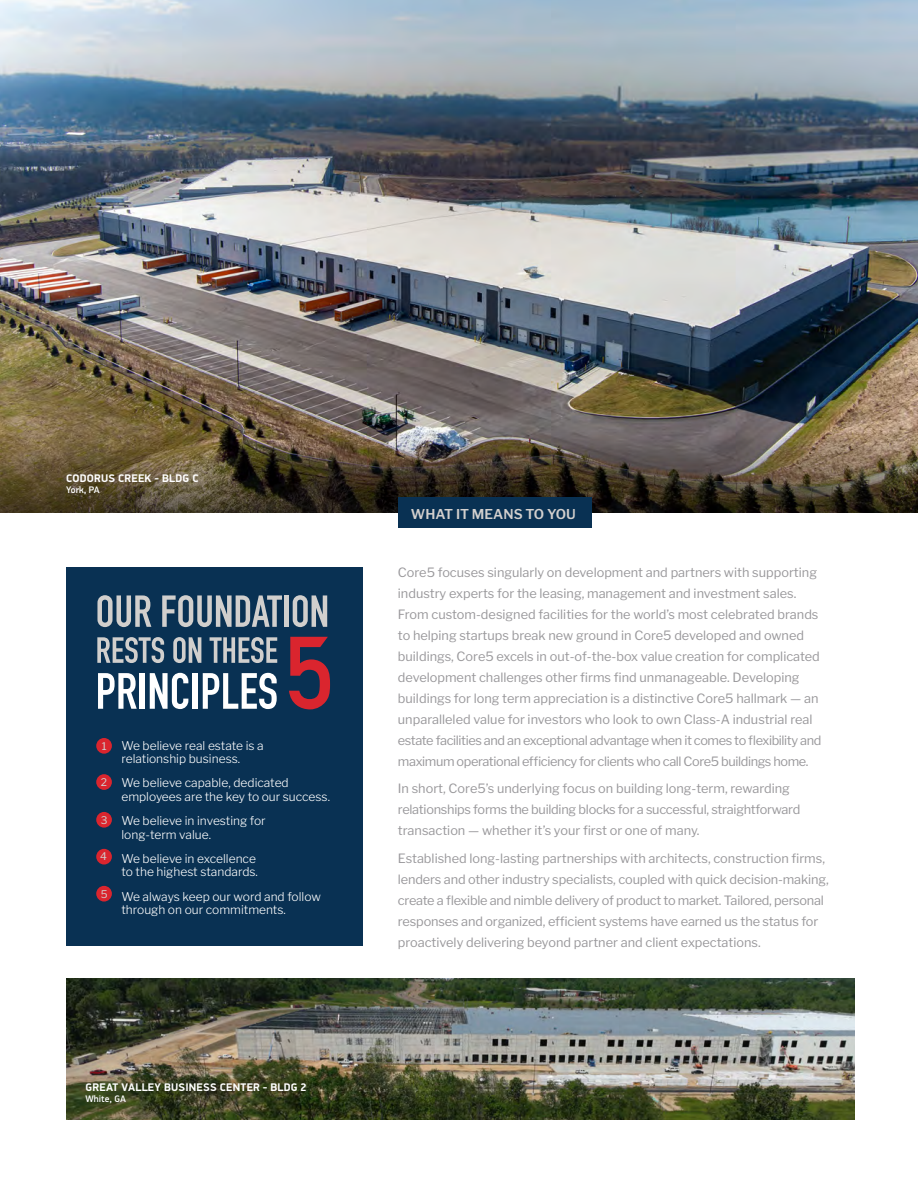
<style>
.page{position:relative;width:918px;height:1188px;background:#fff}
.page>*{position:absolute;margin:0;border:0;box-sizing:border-box;transform-origin:0 0}
.t1{font:600 13.5px "Libre Franklin";color:#d3d0ce}
.t2{font:12.75px/21px "Libre Franklin";color:#99989b}
.t3{font:300 12px/13.5px "Libre Franklin";color:#fff}
.t4{font:700 11.1px "PFDIN Display Pro";letter-spacing:.02em;color:#fff}
.t5{font:10.5px "Libre Franklin";color:#d1cfcd}
.t6{font:500 9.45px "PFDIN Display Pro";color:#fff}
</style>
<div class="page">
<img style="left:0;top:0;width:918px;height:432px">
<img style="left:0;top:432px;width:918px;height:81px">
<img style="left:66px;top:979px;width:788px;height:141px">
<div style="left:398px;top:498px;width:194px;height:30px;background:#093153"></div>
<div style="left:66px;top:567px;width:297px;height:379px;background:#093153"></div>
<div style="left:96px;top:738px;width:16px;height:16px;background:#da252e;border-radius:50%"></div>
<div style="left:96px;top:774px;width:16px;height:16px;background:#da252e;border-radius:50%"></div>
<div style="left:96px;top:812px;width:16px;height:16px;background:#da252e;border-radius:50%"></div>
<div style="left:96px;top:849px;width:16px;height:16px;background:#da252e;border-radius:50%"></div>
<div style="left:96px;top:886px;width:16px;height:16px;background:#da252e;border-radius:50%"></div>
<svg style="left:97px;top:595px;width:54px;height:32px"></svg>
<svg style="left:162px;top:595px;width:120px;height:32px"></svg>
<div style="left:284px;top:595px;width:5px;height:32px;background:#d1cfcd"></div>
<svg style="left:293px;top:595px;width:34px;height:32px"></svg>
<svg style="left:97px;top:637px;width:67px;height:26px"></svg>
<svg style="left:173px;top:637px;width:28px;height:26px"></svg>
<svg style="left:210px;top:637px;width:67px;height:26px"></svg>
<svg style="left:98px;top:673px;width:39px;height:36px"></svg>
<div style="left:140px;top:673px;width:5px;height:36px;background:#fff"></div>
<svg style="left:150px;top:673px;width:38px;height:36px"></svg>
<div style="left:193px;top:673px;width:5px;height:36px;background:#fff"></div>
<svg style="left:203px;top:673px;width:74px;height:36px"></svg>
<svg style="left:289px;top:637px;width:41px;height:72px"></svg>
<p class="t4" style="left:66px;top:471px;width:134px">CODORUS CREEK - BLDG C</p>
<p class="t6" style="left:66px;top:484px;width:35px">York, PA</p>
<p class="t5" style="left:102px;top:737px;width:6px">1</p>
<p class="t5" style="left:101px;top:774px;width:8px">2</p>
<p class="t5" style="left:101px;top:812px;width:8px">3</p>
<p class="t5" style="left:100px;top:848px;width:8px">4</p>
<p class="t5" style="left:101px;top:886px;width:8px">5</p>
<p class="t3" style="left:121px;top:737px;width:144px">We believe real estate is a relationship business.</p>
<p class="t3" style="left:121px;top:775px;width:210px">We believe capable, dedicated employees are the key to our success.</p>
<p class="t3" style="left:121px;top:813px;width:146px">We believe in investing for long-term value.</p>
<p class="t3" style="left:121px;top:851px;width:138px">We believe in excellence to the highest standards.</p>
<p class="t3" style="left:121px;top:889px;width:201px">We always keep our word and follow through on our commitments.</p>
<p class="t4" style="left:86px;top:1080px;width:222px">GREAT VALLEY BUSINESS CENTER - BLDG 2</p>
<p class="t6" style="left:86px;top:1093px;width:42px">White, GA</p>
<p class="t1" style="left:411px;top:504px;width:166px">WHAT IT MEANS TO YOU</p>
<p class="t2" style="left:398px;top:560px;width:425px">Core5 focuses singularly on development and partners with supporting industry experts for the leasing, management and investment sales.<br>From custom-designed facilities for the world’s most celebrated brands to helping startups break new ground in Core5 developed and owned buildings, Core5 excels in out-of-the-box value creation for complicated development challenges other firms find unmanageable. Developing buildings for long term appreciation is a distinctive Core5 hallmark — an unparalleled value for investors who look to own Class-A industrial real estate facilities and an exceptional advantage when it comes to flexibility and maximum operational efficiency for clients who call Core5 buildings home.</p>
<p class="t2" style="left:398px;top:777px;width:404px">In short, Core5’s underlying focus on building long-term, rewarding relationships forms the building blocks for a successful, straightforward transaction — whether it’s your first or one of many.</p>
<p class="t2" style="left:398px;top:847px;width:432px">Established long-lasting partnerships with architects, construction firms, lenders and other industry specialists, coupled with quick decision-making, create a flexible and nimble delivery of product to market. Tailored, personal responses and organized, efficient systems have earned us the status for proactively delivering beyond partner and client expectations.</p>
</div>
